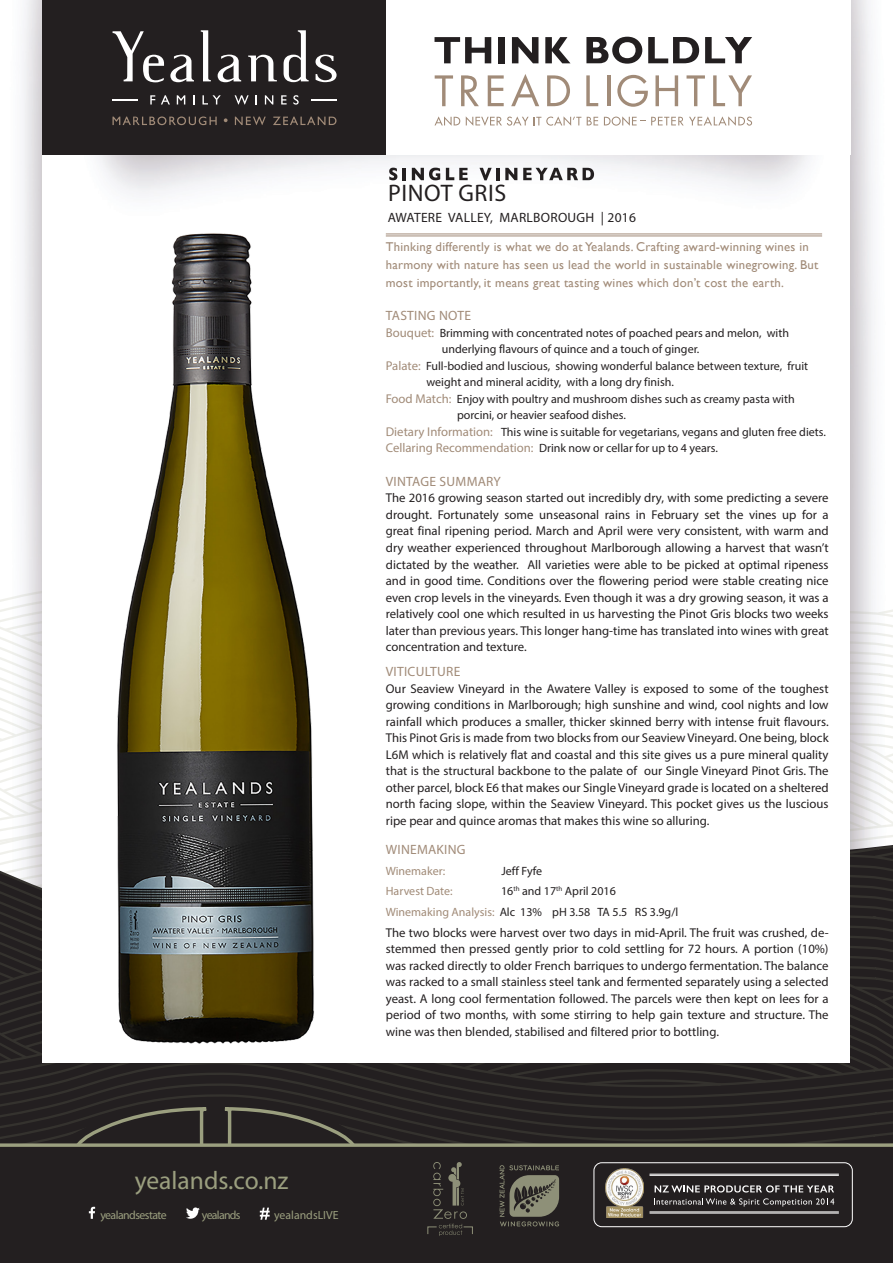
<style>
.page{position:relative;width:893px;height:1263px;background:#fff}
.page>*{position:absolute;margin:0;border:0;box-sizing:border-box;transform-origin:0 0}
.wed_addresses{font:25.5px "Myriad Pro";color:#9b9f7f}
.Heading{font:24px "Myriad Pro";letter-spacing:.025em;color:#231f20}
.Marlborough_year{font:13.5px "Myriad Pro";letter-spacing:.02em;color:#231f20}
.Main_text{font:13.5px "Myriad Pro";letter-spacing:.02em;color:#a18b78}
.Small_Heading{font:13.5px "Myriad Pro";letter-spacing:.02em;color:#a18b78}
.Body{font:12.75px/16.5px "Myriad Pro";color:#231f20;text-align:justify}
.Main_text-2{font:12.75px/16.5px "Myriad Pro";color:#231f20;text-align:justify}
.Main_text-3{font:12.75px/18px "Gill Sans";letter-spacing:.02em;color:#a18b78}
.Main_text-4{font:12px/16.5px "Myriad Pro";color:#231f20}
.Body-2{font:12px "Myriad Pro";color:#231f20}
.Body-3{font:12px "Myriad Pro";color:#a18b78}
.wed_addresses-2{font:11.85px "Myriad Pro";letter-spacing:-.045em;color:#9b9f7f}
.wed_addresses-3{font:11.85px "Myriad Pro";color:#9b9f7f}
.s1{font-size:12.75px;color:#a18b78}
.s2{color:#a18b78}
</style>
<div class="page">
<div style="left:0;top:1150px;width:893px;height:113px;background:#231f20"></div>
<svg style="left:0;top:1087px;width:893px;height:6px;background:#252222"></svg>
<svg style="left:0;top:1093px;width:893px;height:10px;background:#262322"></svg>
<svg style="left:0;top:569px;width:893px;height:518px"></svg>
<svg style="left:0;top:1103px;width:893px;height:47px;background:#292524"></svg>
<svg style="left:0;top:1143px;width:893px;height:4px;background:#8a8c71"></svg>
<div style="left:43px;top:0;width:807px;height:1063px;background:#fff"></div>
<img style="left:32px;top:0;width:850px;height:227px">
<div style="left:386px;top:0;width:464px;height:155px;background:#fff"></div>
<svg style="left:434px;top:116px;width:26px;height:10px"></svg>
<svg style="left:466px;top:116px;width:115px;height:10px"></svg>
<svg style="left:587px;top:117px;width:11px;height:8px"></svg>
<svg style="left:604px;top:116px;width:148px;height:10px"></svg>
<svg style="left:435px;top:75px;width:18px;height:31px"></svg>
<svg style="left:461px;top:75px;width:18px;height:31px"></svg>
<svg style="left:488px;top:75px;width:16px;height:31px"></svg>
<svg style="left:511px;top:74px;width:28px;height:32px"></svg>
<svg style="left:547px;top:75px;width:23px;height:31px"></svg>
<svg style="left:586px;top:75px;width:12px;height:31px"></svg>
<hr style="left:608px;top:75px;width:3px;height:31px;background:#a18b78">
<svg style="left:617px;top:75px;width:31px;height:32px"></svg>
<svg style="left:655px;top:75px;width:23px;height:31px"></svg>
<svg style="left:686px;top:75px;width:19px;height:31px"></svg>
<svg style="left:713px;top:75px;width:39px;height:31px"></svg>
<svg style="left:434px;top:37px;width:57px;height:26px"></svg>
<div style="left:498px;top:37px;width:7px;height:26px;background:#231f20"></div>
<svg style="left:512px;top:37px;width:26px;height:26px"></svg>
<svg style="left:545px;top:37px;width:25px;height:26px"></svg>
<svg style="left:586px;top:37px;width:56px;height:27px"></svg>
<svg style="left:648px;top:37px;width:51px;height:26px"></svg>
<svg style="left:705px;top:37px;width:47px;height:26px"></svg>
<div style="left:43px;top:0;width:343px;height:155px;background:#231f20"></div>
<svg style="left:113px;top:31px;width:51px;height:51px"></svg>
<svg style="left:248px;top:55px;width:29px;height:26px"></svg>
<svg style="left:284px;top:30px;width:25px;height:52px"></svg>
<svg style="left:315px;top:55px;width:22px;height:27px"></svg>
<svg style="left:201px;top:30px;width:10px;height:51px"></svg>
<svg style="left:170px;top:55px;width:24px;height:27px"></svg>
<svg style="left:218px;top:55px;width:23px;height:27px"></svg>
<svg style="left:150px;top:95px;width:5px;height:10px"></svg>
<svg style="left:161px;top:95px;width:9px;height:10px"></svg>
<svg style="left:177px;top:95px;width:8px;height:10px"></svg>
<svg style="left:193px;top:95px;width:2px;height:10px"></svg>
<svg style="left:202px;top:95px;width:19px;height:10px"></svg>
<svg style="left:235px;top:95px;width:14px;height:10px"></svg>
<svg style="left:255px;top:95px;width:2px;height:10px"></svg>
<svg style="left:265px;top:95px;width:8px;height:10px"></svg>
<svg style="left:281px;top:95px;width:6px;height:9px"></svg>
<svg style="left:293px;top:95px;width:6px;height:10px"></svg>
<svg style="left:311px;top:99px;width:26px;height:1px"></svg>
<svg style="left:112px;top:99px;width:26px;height:1px"></svg>
<svg style="left:112px;top:116px;width:105px;height:9px"></svg>
<svg style="left:235px;top:117px;width:31px;height:8px"></svg>
<svg style="left:273px;top:117px;width:63px;height:8px"></svg>
<svg style="left:224px;top:118px;width:4px;height:4px"></svg>
<div style="left:594px;top:1162px;width:259px;height:65px;border:1px solid #fff;border-radius:8px"></div>
<img style="left:605px;top:1169px;width:38px;height:48px">
<svg style="left:655px;top:1185px;width:179px;height:7px"></svg>
<svg style="left:654px;top:1198px;width:180px;height:8px"></svg>
<hr style="left:649px;top:1211px;width:190px;height:1px;background:#fff">
<hr style="left:649px;top:1213px;width:190px;height:1px;background:#fff">
<hr style="left:649px;top:1174px;width:190px;height:1px;background:#fff">
<hr style="left:649px;top:1175px;width:190px;height:1px;background:#fff">
<svg style="left:500px;top:1165px;width:59px;height:61px;background:#57564b"></svg>
<svg style="left:427px;top:1162px;width:46px;height:74px;background:#33302d"></svg>
<svg style="left:186px;top:1207px;width:14px;height:12px"></svg>
<svg style="left:89px;top:1207px;width:6px;height:12px"></svg>
<svg style="left:260px;top:1207px;width:10px;height:13px"></svg>
<hr style="left:386px;top:233px;width:436px;height:1px;background:#a18b78">
<hr style="left:386px;top:235px;width:436px;height:1px;background:#a18b78">
<svg style="left:403px;top:168px;width:3px;height:12px"></svg>
<svg style="left:505px;top:168px;width:12px;height:12px"></svg>
<svg style="left:446px;top:168px;width:22px;height:12px"></svg>
<hr style="left:496px;top:168px;width:4px;height:12px;background:#231f20">
<svg style="left:479px;top:168px;width:17px;height:12px"></svg>
<svg style="left:389px;top:168px;width:8px;height:12px"></svg>
<svg style="left:412px;top:168px;width:28px;height:12px"></svg>
<svg style="left:523px;top:168px;width:71px;height:12px"></svg>
<img style="left:117px;top:233px;width:197px;height:811px">
<p class="Heading" style="left:388px;top:178px;width:120px">PINOT GRIS</p>
<p class="Marlborough_year" style="left:388px;top:209px;width:250px">AWATERE VALLEY, MARLBOROUGH | 2016</p>
<p class="Main_text-3" style="left:386px;top:238px;width:434px">Thinking differently is what we do at Yealands. Crafting award-winning wines in harmony with nature has seen us lead the world in sustainable winegrowing. But most importantly, it means great tasting wines which don’t cost the earth.</p>
<p class="Main_text" style="left:386px;top:307px;width:87px">TASTING NOTE</p>
<p class="Main_text-4" style="left:386px;top:324px;width:405px"><span class="s1">Bouquet:</span> Brimming with concentrated notes of poached pears and melon, with</p>
<p class="Main_text-4" style="left:386px;top:341px;width:424px;text-indent:56px">underlying flavours of quince and a touch of ginger.<br><span class="s1">Palate:</span> Full-bodied and luscious, showing wonderful balance between texture, fruit</p>
<p class="Main_text-4" style="left:386px;top:374px;width:410px;text-indent:41px">weight and mineral acidity, with a long dry finish.<br><span class="s1">Food Match:</span> Enjoy with poultry and mushroom dishes such as creamy pasta with</p>
<p class="Main_text-4" style="left:386px;top:407px;width:442px;text-indent:71px">porcini, or heavier seafood dishes.<br><span class="s1">Dietary Information:</span> This wine is suitable for vegetarians, vegans and gluten free diets.<br><span class="s1">Cellaring Recommendation:</span> Drink now or cellar for up to 4 years.</p>
<p class="Main_text" style="left:386px;top:473px;width:117px">VINTAGE SUMMARY</p>
<p class="Main_text-2" style="left:386px;top:490px;width:444px">The 2016 growing season started out incredibly dry, with some predicting a severe drought. Fortunately some unseasonal rains in February set the vines up for a great final ripening period. March and April were very consistent, with warm and dry weather experienced throughout Marlborough allowing a harvest that wasn’t dictated by the weather. All varieties were able to be picked at optimal ripeness and in good time. Conditions over the flowering period were stable creating nice even crop levels in the vineyards. Even though it was a dry growing season, it was a relatively cool one which resulted in us harvesting the Pinot Gris blocks two weeks later than previous years. This longer hang-time has translated into wines with great concentration and texture.</p>
<p class="Small_Heading" style="left:386px;top:663px;width:76px">VITICULTURE</p>
<p class="Body" style="left:386px;top:680px;width:444px">Our Seaview Vineyard in the Awatere Valley is exposed to some of the toughest growing conditions in Marlborough; high sunshine and wind, cool nights and low rainfall which produces a smaller, thicker skinned berry with intense fruit flavours.<br>This Pinot Gris is made from two blocks from our Seaview Vineyard. One being, block L6M which is relatively flat and coastal and this site gives us a pure mineral quality that is the structural backbone to the palate of our Single Vineyard Pinot Gris. The other parcel, block E6 that makes our Single Vineyard grade is located on a sheltered north facing slope, within the Seaview Vineyard. This pocket gives us the luscious ripe pear and quince aromas that makes this wine so alluring.</p>
<p class="Small_Heading" style="left:386px;top:841px;width:81px">WINEMAKING</p>
<p class="Body-3" style="left:386px;top:863px;width:61px">Winemaker:</p>
<p class="Body-2" style="left:501px;top:863px;width:42px">Jeff Fyfe</p>
<p class="Body-3" style="left:386px;top:884px;width:68px">Harvest Date:</p>
<p class="Body-2" style="left:501px;top:884px;width:116px">16<sup>th</sup> and 17<sup>th</sup> April 2016</p>
<p class="Body-2" style="left:386px;top:905px;width:294px"><span class="s2">Winemaking Analysis:</span> Alc 13% pH 3.58 TA 5.5 RS 3.9g/l</p>
<p class="Body" style="left:386px;top:924px;width:444px">The two blocks were harvest over two days in mid-April. The fruit was crushed, de&shy;stemmed then pressed gently prior to cold settling for 72 hours. A portion (10%) was racked directly to older French barriques to undergo fermentation. The balance was racked to a small stainless steel tank and fermented separately using a selected yeast. A long cool fermentation followed. The parcels were then kept on lees for a period of two months, with some stirring to help gain texture and structure. The wine was then blended, stabilised and filtered prior to bottling.</p>
<p class="wed_addresses" style="left:135px;top:1165px;width:155px">yealands.co.nz</p>
<p class="wed_addresses-2" style="left:100px;top:1207px;width:68px">yealandsestate</p>
<p class="wed_addresses-2" style="left:202px;top:1207px;width:40px">yealands</p>
<p class="wed_addresses-3" style="left:274px;top:1208px;width:66px">yealandsLIVE</p>
</div>
